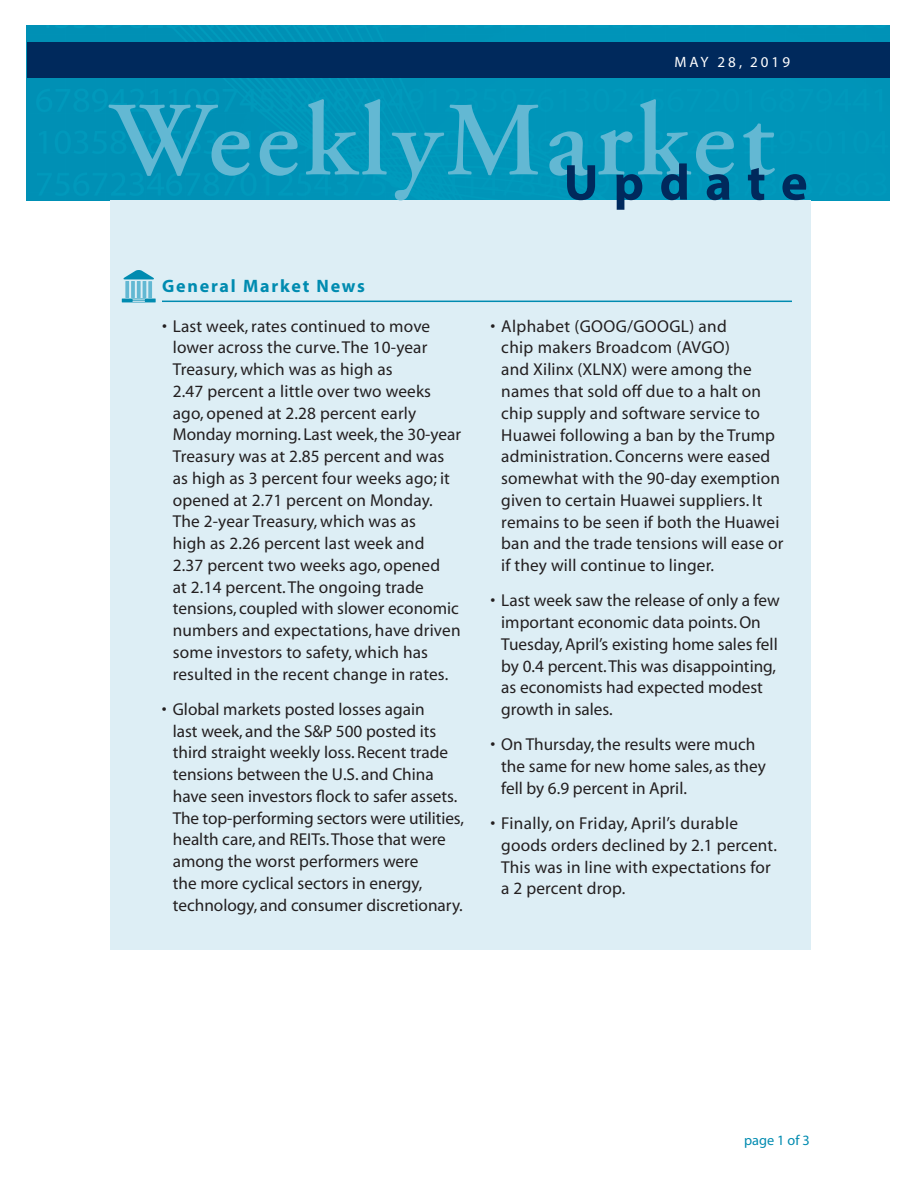
<style>
.page{position:relative;width:918px;height:1188px;background:#fff}
.page>*{position:absolute;margin:0;border:0;box-sizing:border-box;transform-origin:0 0}
.t1{font:600 105px "Adobe Garamond";letter-spacing:.05em;color:#63b8d3}
.t2{font:700 51px "Myriad";letter-spacing:.295em;color:#00295c}
.t3{font:700 18px "Myriad";letter-spacing:.1em;color:#008bb0}
.t4{font:17.25px/21.8px "Myriad";letter-spacing:.005em;color:#231f20}
.t5{font:15px "Myriad";letter-spacing:.2em;color:#fff}
.t6{font:14.25px "Myriad";color:#008bb0}
</style>
<div class="page">
<div style="left:27px;top:26px;width:863px;height:174px;background:#0095b9"></div>
<div style="left:110px;top:200px;width:701px;height:750px;background:#ddeef5"></div>
<svg style="left:125px;top:281px;width:4px;height:17px"></svg>
<hr style="left:131px;top:281px;width:4px;height:17px;background:#6abbd5">
<hr style="left:143px;top:281px;width:3px;height:17px;background:#63b8d3">
<svg style="left:137px;top:281px;width:4px;height:17px"></svg>
<svg style="left:148px;top:281px;width:4px;height:17px"></svg>
<svg style="left:123px;top:270px;width:31px;height:9px"></svg>
<hr style="left:122px;top:299px;width:34px;height:3px;background:#008bb0">
<svg style="left:132px;top:299px;width:13px;height:3px"></svg>
<hr style="left:162px;top:301px;width:630px;height:1px;background:#008bb0">
<div style="left:27px;top:43px;width:863px;height:35px;background:#00295c"></div>
<p class="t5" style="left:674px;top:54px;width:117px">MAY 28, 2019</p>
<h1 class="t1" style="left:111px;top:83px;width:665px">WeeklyMarket</h1>
<h2 class="t2" style="left:564px;top:156px;width:246px">Update</h2>
<p class="t3" style="left:162px;top:277px;width:205px">General Market News</p>
<p class="t4" style="left:173px;top:316px;width:290px;text-indent:-11px">• Last week, rates continued to move lower across the curve. The 10-year Treasury, which was as high as<br>2.47 percent a little over two weeks ago, opened at 2.28 percent early Monday morning. Last week, the 30-year Treasury was at 2.85 percent and was as high as 3 percent four weeks ago; it opened at 2.71 percent on Monday.<br>The 2-year Treasury, which was as<br>high as 2.26 percent last week and<br>2.37 percent two weeks ago, opened<br>at 2.14 percent. The ongoing trade tensions, coupled with slower economic numbers and expectations, have driven some investors to safety, which has resulted in the recent change in rates.</p>
<p class="t4" style="left:173px;top:699px;width:293px;text-indent:-11px">• Global markets posted losses again<br>last week, and the S&amp;P 500 posted its third straight weekly loss. Recent trade tensions between the U.S. and China have seen investors flock to safer assets.<br>The top-performing sectors were utilities, health care, and REITs. Those that were among the worst performers were<br>the more cyclical sectors in energy, technology, and consumer discretionary.</p>
<p class="t4" style="left:501px;top:316px;width:284px;text-indent:-11px">• Alphabet (GOOG/GOOGL) and<br>chip makers Broadcom (AVGO)<br>and Xilinx (XLNX) were among the names that sold off due to a halt on chip supply and software service to Huawei following a ban by the Trump administration. Concerns were eased somewhat with the 90-day exemption given to certain Huawei suppliers. It remains to be seen if both the Huawei ban and the trade tensions will ease or if they will continue to linger.</p>
<p class="t4" style="left:501px;top:590px;width:280px;text-indent:-11px">• Last week saw the release of only a few important economic data points. On Tuesday, April’s existing home sales fell by 0.4 percent. This was disappointing, as economists had expected modest growth in sales.</p>
<p class="t4" style="left:501px;top:734px;width:266px;text-indent:-11px">• On Thursday, the results were much the same for new home sales, as they fell by 6.9 percent in April.</p>
<p class="t4" style="left:501px;top:813px;width:277px;text-indent:-11px">• Finally, on Friday, April’s durable goods orders declined by 2.1 percent.<br>This was in line with expectations for a 2 percent drop.</p>
<p class="t6" style="left:744px;top:1133px;width:67px">page 1 of 3</p>
</div>
